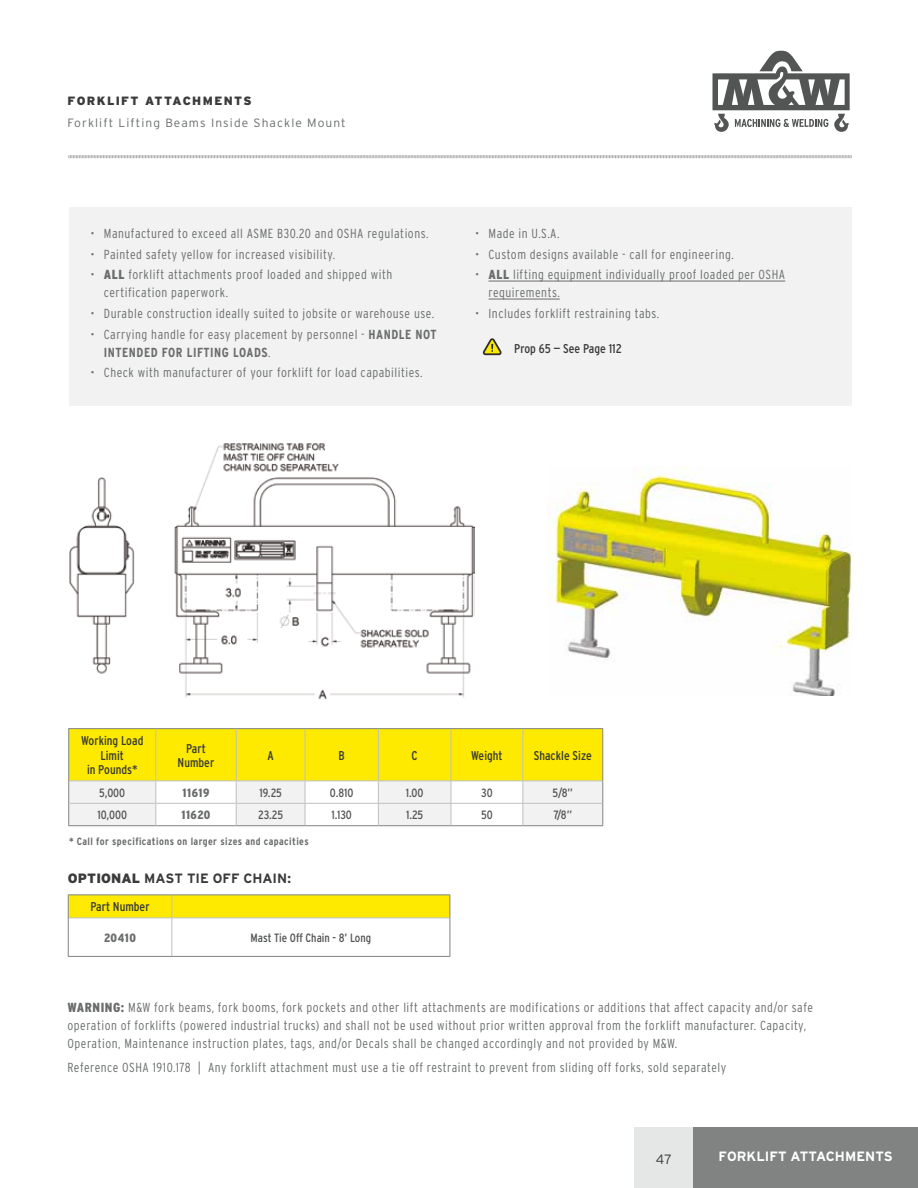
<style>
.page{position:relative;width:918px;height:1188px;background:#fff}
.page>*{position:absolute;margin:0;border:0;box-sizing:border-box;transform-origin:0 0}
.t1{font:700 13.5px "Interstate";color:#393a39}
.t2{font:700 13.5px "Interstate";color:#fff}
.t3{font:300 13.5px "Interstate";color:#393a39}
.t4{font:300 13.2px/18px "Interstate Condensed";letter-spacing:.04em;color:#6a6c6c}
.t5{font:12.75px/14.5px "Interstate Condensed";color:#393a39;text-align:center}
.t6{font:12px "Interstate Condensed";color:#535454}
.t7{font:300 12px "Interstate";letter-spacing:.09em;color:#6a6c6c}
.t8{font:900 12px "Interstate";letter-spacing:.115em;color:#393a39}
.t9{font:900 12px "Interstate Condensed";letter-spacing:.05em;color:#6a6c6c}
.t10{font:700 10.5px "Interstate Condensed";letter-spacing:.04em;color:#6a6c6c}
.s1{font-weight:900}
.s2{font-weight:700}
</style>
<div class="page">
<div style="left:693px;top:1127px;width:225px;height:61px;background:#818383"></div>
<div style="left:634px;top:1127px;width:59px;height:61px;background:#e5e6e6"></div>
<svg style="left:712px;top:51px;width:138px;height:81px"></svg>
<svg style="left:68px;top:155px;width:784px;height:4px"></svg>
<div style="left:69px;top:208px;width:783px;height:198px;background:#f2f2f2"></div>
<img style="left:548px;top:466px;width:305px;height:230px">
<hr style="left:68px;top:728px;width:88px;height:1px;background:#818383">
<hr style="left:156px;top:728px;width:80px;height:1px;background:#818383">
<hr style="left:236px;top:728px;width:69px;height:1px;background:#818383">
<hr style="left:305px;top:728px;width:73px;height:1px;background:#818383">
<hr style="left:378px;top:728px;width:73px;height:1px;background:#818383">
<hr style="left:451px;top:728px;width:72px;height:1px;background:#818383">
<hr style="left:523px;top:728px;width:80px;height:1px;background:#818383">
<svg style="left:68px;top:729px;width:535px;height:97px"></svg>
<img style="left:69px;top:443px;width:405px;height:257px">
<hr style="left:69px;top:918px;width:103px;height:1px;background:#bfc0c1">
<hr style="left:172px;top:918px;width:278px;height:1px;background:#bfc0c1">
<hr style="left:172px;top:918px;width:1px;height:38px;background:#bfc0c1">
<svg style="left:68px;top:895px;width:383px;height:23px;background:#f8e609"></svg>
<hr style="left:68px;top:918px;width:1px;height:38px;background:#818383">
<hr style="left:450px;top:918px;width:1px;height:38px;background:#818383">
<hr style="left:68px;top:956px;width:104px;height:1px;background:#818383">
<hr style="left:172px;top:956px;width:278px;height:1px;background:#818383">
<hr style="left:489px;top:281px;width:296px;height:1px;background:#6a6c6c">
<hr style="left:489px;top:299px;width:71px;height:1px;background:#6a6c6c">
<svg style="left:483px;top:338px;width:19px;height:17px"></svg>
<p class="t8" style="left:68px;top:94px;width:186px">FORKLIFT ATTACHMENTS</p>
<p class="t7" style="left:68px;top:116px;width:280px">Forklift Lifting Beams Inside Shackle Mount</p>
<p class="t4" style="left:90px;top:224px;width:340px">• Manufactured to exceed all ASME B30.20 and OSHA regulations.</p>
<p class="t4" style="left:90px;top:245px;width:246px">• Painted safety yellow for increased visibility.</p>
<p class="t4" style="left:104px;top:266px;width:290px;text-indent:-14px">• <span class="s1">ALL</span> forklift attachments proof loaded and shipped with certification paperwork.</p>
<p class="t4" style="left:90px;top:304px;width:345px">• Durable construction ideally suited to jobsite or warehouse use.</p>
<p class="t4" style="left:104px;top:325px;width:334px;text-indent:-14px">• Carrying handle for easy placement by personnel - <span class="s2">HANDLE NOT<br>INTENDED FOR LIFTING LOADS</span>.</p>
<p class="t4" style="left:90px;top:364px;width:334px">• Check with manufacturer of your forklift for load capabilities.</p>
<p class="t4" style="left:475px;top:224px;width:86px">• Made in U.S.A.</p>
<p class="t4" style="left:475px;top:245px;width:260px">• Custom designs available - call for engineering.</p>
<p class="t4" style="left:489px;top:266px;width:298px;text-indent:-14px">• <span class="s1">ALL</span> lifting equipment individually proof loaded per OSHA requirements.</p>
<p class="t4" style="left:475px;top:304px;width:186px">• Includes forklift restraining tabs.</p>
<p class="t5" style="left:514px;top:341px;width:109px">Prop 65 — See Page 112</p>
<p class="t5" style="left:81px;top:733px;width:64px">Working Load<br>Limit<br>in Pounds*</p>
<p class="t5" style="left:178px;top:741px;width:38px">Part<br>Number</p>
<p class="t5" style="left:267px;top:748px;width:8px">A</p>
<p class="t5" style="left:339px;top:748px;width:8px">B</p>
<p class="t5" style="left:412px;top:748px;width:8px">C</p>
<p class="t5" style="left:471px;top:748px;width:33px">Weight</p>
<p class="t5" style="left:534px;top:748px;width:60px">Shackle Size</p>
<p class="t6" style="left:99px;top:786px;width:28px">5,000</p>
<p class="t9" style="left:183px;top:786px;width:28px">11619</p>
<p class="t6" style="left:259px;top:786px;width:24px">19.25</p>
<p class="t6" style="left:330px;top:786px;width:25px">0.810</p>
<p class="t6" style="left:406px;top:786px;width:19px">1.00</p>
<p class="t6" style="left:481px;top:786px;width:13px">30</p>
<p class="t6" style="left:553px;top:786px;width:22px">5/8”</p>
<p class="t6" style="left:97px;top:808px;width:31px">10,000</p>
<p class="t9" style="left:181px;top:808px;width:31px">11620</p>
<p class="t6" style="left:258px;top:808px;width:26px">23.25</p>
<p class="t6" style="left:331px;top:808px;width:22px">1.130</p>
<p class="t6" style="left:406px;top:808px;width:19px">1.25</p>
<p class="t6" style="left:481px;top:808px;width:13px">50</p>
<p class="t6" style="left:553px;top:808px;width:20px">7/8”</p>
<p class="t10" style="left:69px;top:835px;width:241px">* Call for specifications on larger sizes and capacities</p>
<p class="t1" style="left:68px;top:871px;width:225px"><span class="s1">OPTIONAL</span> MAST TIE OFF CHAIN:</p>
<p class="t5" style="left:90px;top:900px;width:61px">Part Number</p>
<p class="t9" style="left:104px;top:931px;width:34px">20410</p>
<p class="t6" style="left:251px;top:931px;width:122px">Mast Tie Off Chain - 8’ Long</p>
<p class="t4" style="left:68px;top:998px;width:747px"><span class="s1">WARNING:</span> M&amp;W fork beams, fork booms, fork pockets and other lift attachments are modifications or additions that affect capacity and/or safe operation of forklifts (powered industrial trucks) and shall not be used without prior written approval from the forklift manufacturer. Capacity,<br>Operation, Maintenance instruction plates, tags, and/or Decals shall be changed accordingly and not provided by M&amp;W.</p>
<p class="t4" style="left:68px;top:1059px;width:660px">Reference OSHA 1910.178 | Any forklift attachment must use a tie off restraint to prevent from sliding off forks, sold separately</p>
<p class="t3" style="left:656px;top:1152px;width:17px">47</p>
<p class="t2" style="left:719px;top:1149px;width:176px">FORKLIFT ATTACHMENTS</p>
</div>
